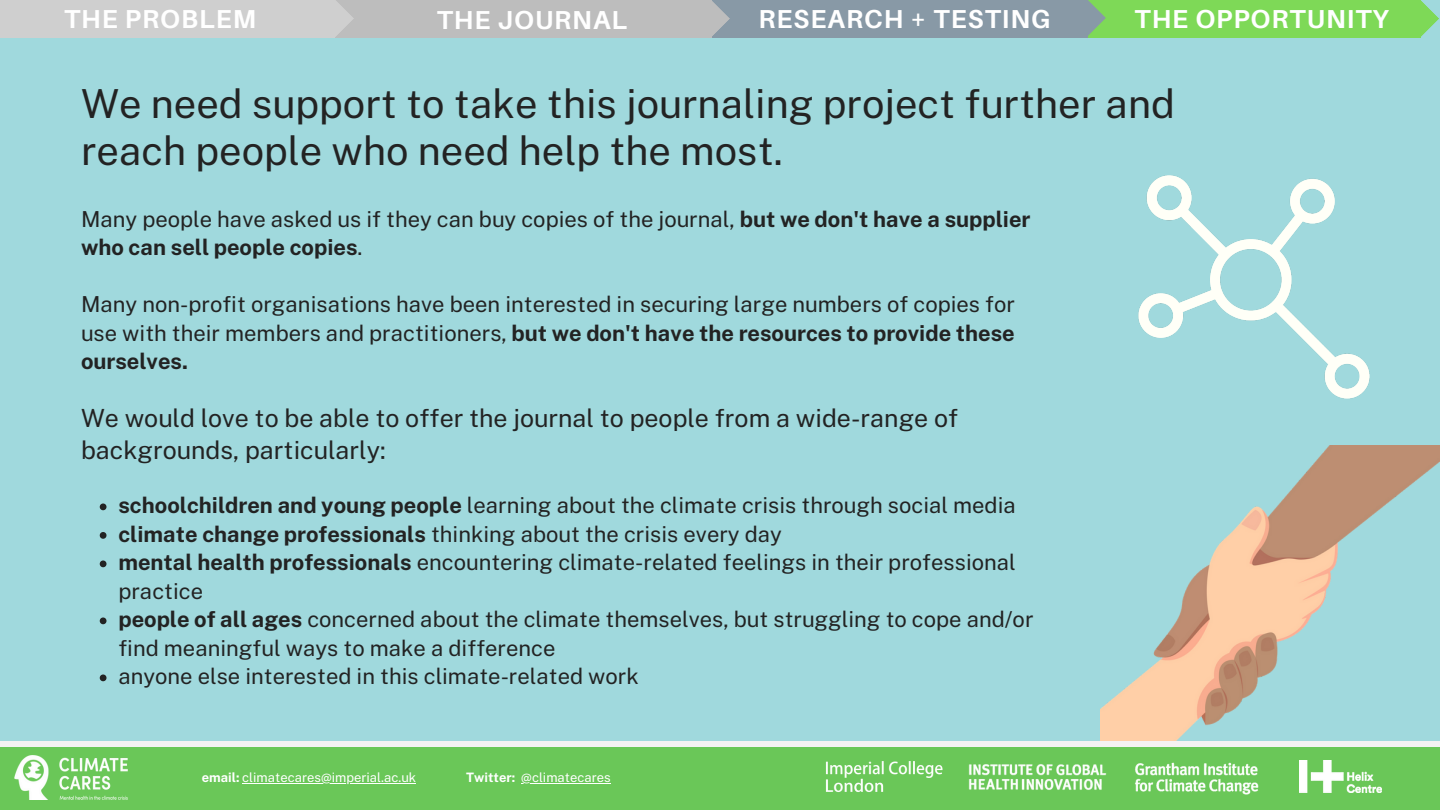
<style>
.page{position:relative;width:1440px;height:810px;background:#a0d9dd}
.page>*{position:absolute;margin:0;border:0;box-sizing:border-box;transform-origin:0 0}
.t1{font:40px/47.2px "Public Sans";color:#232323}
.t2{font:700 26px "Aileron";letter-spacing:.04em;color:#fff}
.t3{font:25px/32.2px "Public Sans";color:#232323}
.t4{font:22px/28.5px "Public Sans";color:#232323}
.t5{font:13px "Public Sans";color:#fff}
.s1{font-weight:700}
</style>
<div class="page">
<img style="left:1101px;top:445px;width:339px;height:296px">
<svg style="left:100px;top:504px;width:6px;height:6px"></svg>
<svg style="left:100px;top:532px;width:6px;height:7px"></svg>
<svg style="left:100px;top:561px;width:6px;height:6px"></svg>
<svg style="left:100px;top:618px;width:6px;height:6px"></svg>
<svg style="left:100px;top:675px;width:6px;height:6px"></svg>
<img style="left:1138px;top:175px;width:232px;height:224px">
<div style="left:0;top:0;width:337px;height:37px;background:#cfcfcf"></div>
<div style="left:1062px;top:0;width:359px;height:37px;background:#7ed957"></div>
<div style="left:711px;top:0;width:377px;height:37px;background:#8899a6"></div>
<div style="left:335px;top:0;width:377px;height:37px;background:#bdbdbd"></div>
<svg style="left:315px;top:0;width:39px;height:38px"></svg>
<svg style="left:691px;top:1px;width:39px;height:37px"></svg>
<svg style="left:1067px;top:0;width:39px;height:38px"></svg>
<svg style="left:1400px;top:1px;width:39px;height:37px"></svg>
<svg style="left:0;top:741px;width:1440px;height:7px;background:#e0ebdc"></svg>
<div style="left:0;top:748px;width:1440px;height:62px;background:#6ac758"></div>
<img style="left:15px;top:756px;width:112px;height:43px">
<img style="left:825px;top:761px;width:118px;height:31px">
<img style="left:968px;top:764px;width:139px;height:26px">
<img style="left:1135px;top:762px;width:124px;height:33px">
<img style="left:1299px;top:761px;width:83px;height:32px">
<hr style="left:242px;top:783px;width:174px;height:1px;background:#fff">
<hr style="left:521px;top:783px;width:90px;height:1px;background:#fff">
<p class="t2" style="left:64px;top:3px;width:194px">THE PROBLEM</p>
<p class="t2" style="left:437px;top:4px;width:192px">THE JOURNAL</p>
<p class="t2" style="left:759px;top:3px;width:293px">RESEARCH + TESTING</p>
<p class="t2" style="left:1135px;top:3px;width:256px">THE OPPORTUNITY</p>
<h1 class="t1" style="left:81px;top:80px;width:1095px">We need support to take this journaling project further and reach people who need help the most.</h1>
<p class="t4" style="left:81px;top:205px;width:951px">Many people have asked us if they can buy copies of the journal, <span class="s1">but we don't have a supplier who can sell people copies</span>.</p>
<p class="t4" style="left:81px;top:290px;width:936px;text-align:justify">Many non-profit organisations have been interested in securing large numbers of copies for use with their members and practitioners, <span class="s1">but we don't have the resources to provide these ourselves.</span></p>
<p class="t3" style="left:81px;top:402px;width:879px">We would love to be able to offer the journal to people from a wide-range of backgrounds, particularly:</p>
<p class="t4" style="left:118px;top:491px;width:917px"><span class="s1">schoolchildren and young people</span> learning about the climate crisis through social media <span class="s1">climate change professionals</span> thinking about the crisis every day<br><span class="s1">mental health professionals</span> encountering climate-related feelings in their professional practice<br><span class="s1">people of all ages</span> concerned about the climate themselves, but struggling to cope and/or find meaningful ways to make a difference<br>anyone else interested in this climate-related work</p>
<p class="t5" style="left:202px;top:770px;width:216px"><span class="s1">email:</span> climatecares@imperial.ac.uk</p>
<p class="t5" style="left:466px;top:770px;width:146px"><span class="s1">Twitter:</span> @climatecares</p>
</div>
